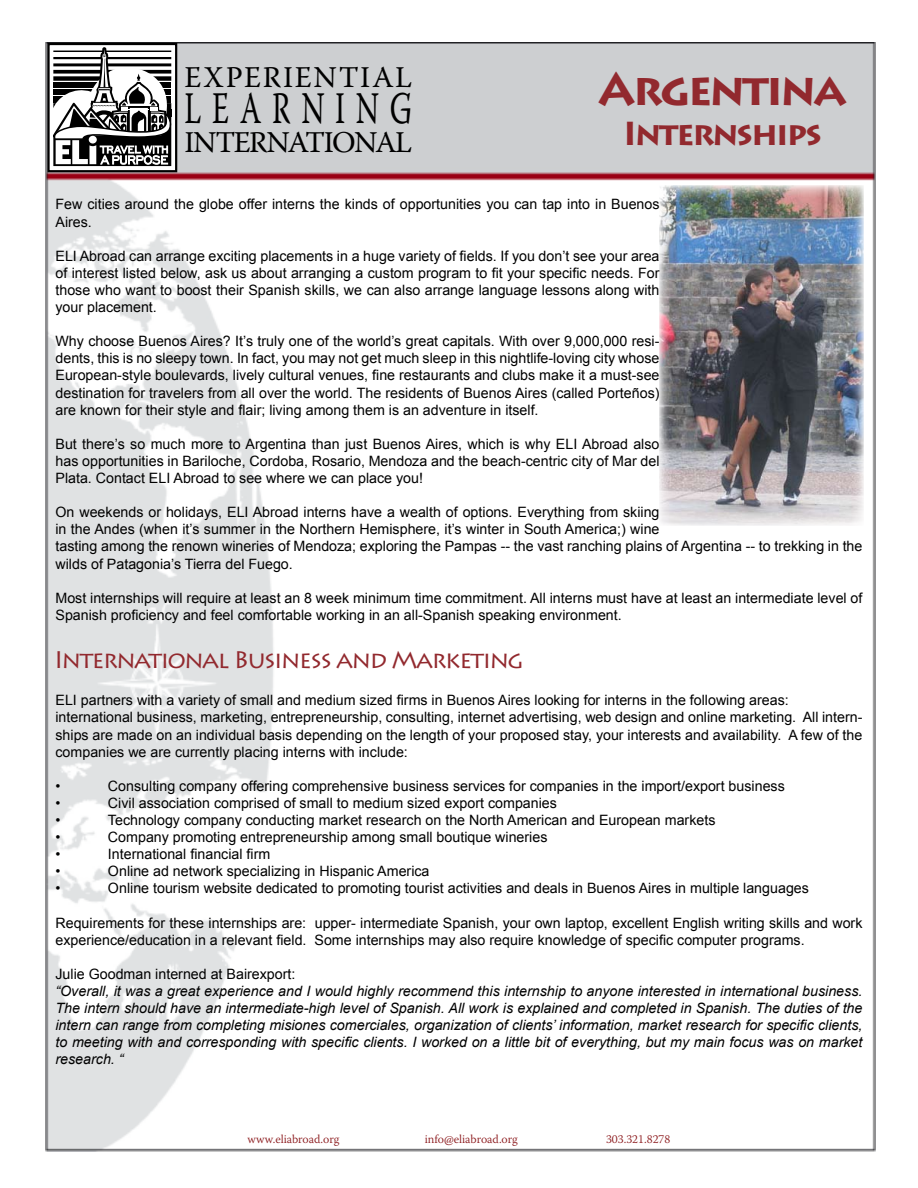
<style>
.page{position:relative;width:918px;height:1188px;background:#fff}
.page>*{position:absolute;margin:0;border:0;box-sizing:border-box;transform-origin:0 0}
.t1{font:700 45px "Lithos Pro";letter-spacing:-.06em;color:#92292e}
.t2{font:45px "Warnock Pro";letter-spacing:.355em;color:#000;scale:.67 1}
.t3{font:700 33px "Lithos Pro";letter-spacing:-.06em;color:#92292e}
.t4{font:30px "Warnock Pro";letter-spacing:-.055em;color:#000}
.t5{font:30px "Warnock Pro";letter-spacing:.055em;color:#000}
.t6{font:24px "Lithos Pro";letter-spacing:-.06em;color:#92292e}
.t7{font:14.25px/17.1px "Arial";color:#000}
.t8{font:italic 14.25px/17.1px "Arial";color:#000;text-align:justify}
.t9{font:300 12px "Warnock Pro";color:#8b181b}
</style>
<div class="page">
<img style="left:45px;top:42px;width:831px;height:1110px">
<div style="left:55px;top:55px;width:522px;height:111px;background:#cdcfd1"></div>
<div style="left:54px;top:54px;width:524px;height:113px;border:2px solid #cdcfd1"></div>
<svg style="left:50px;top:46px;width:124px;height:123px"></svg>
<div style="left:47px;top:43px;width:130px;height:129px;border:2px solid #000"></div>
<svg style="left:53px;top:47px;width:118px;height:119px;background:#8a8a8a"></svg>
<img style="left:660px;top:185px;width:204px;height:341px">
<h3 class="t5" style="left:184px;top:59px;width:229px">EXPERIENTIAL</h3>
<h1 class="t2" style="left:184px;top:81px;width:341px">LEARNING</h1>
<h3 class="t4" style="left:184px;top:124px;width:229px">INTERNATIONAL</h3>
<h1 class="t1" style="left:598px;top:63px;width:250px">Argentina</h1>
<h2 class="t3" style="left:623px;top:114px;width:200px">Internships</h2>
<p class="t7" style="left:56px;top:196px;width:606px">Few cities around the globe offer interns the kinds of opportunities you can tap into in Buenos<br>Aires.</p>
<p class="t7" style="left:56px;top:247px;width:606px;text-align:justify">ELI Abroad can arrange exciting placements in a huge variety of fields. If you don’t see your area of interest listed below, ask us about arranging a custom program to fit your specific needs. For those who want to boost their Spanish skills, we can also arrange language lessons along with your placement.</p>
<p class="t7" style="left:56px;top:333px;width:606px;text-align:justify">Why choose Buenos Aires? It’s truly one of the world’s great capitals. With over 9,000,000 resi&shy;dents, this is no sleepy town. In fact, you may not get much sleep in this nightlife-loving city whose European-style boulevards, lively cultural venues, fine restaurants and clubs make it a must-see destination for travelers from all over the world. The residents of Buenos Aires (called Porteños) are known for their style and flair; living among them is an adventure in itself.</p>
<p class="t7" style="left:56px;top:435px;width:606px;text-align:justify">But there’s so much more to Argentina than just Buenos Aires, which is why ELI Abroad also has opportunities in Bariloche, Cordoba, Rosario, Mendoza and the beach-centric city of Mar del Plata. Contact ELI Abroad to see where we can place you!</p>
<p class="t7" style="left:56px;top:504px;width:808px">On weekends or holidays, ELI Abroad interns have a wealth of options. Everything from skiing<br>in the Andes (when it’s summer in the Northern Hemisphere, it’s winter in South America;) wine<br>tasting among the renown wineries of Mendoza; exploring the Pampas -- the vast ranching plains of Argentina -- to trekking in the wilds of Patagonia’s Tierra del Fuego.</p>
<p class="t7" style="left:56px;top:589px;width:808px">Most internships will require at least an 8 week minimum time commitment. All interns must have at least an intermediate level of<br>Spanish proficiency and feel comfortable working in an all-Spanish speaking environment.</p>
<h3 class="t6" style="left:54px;top:646px;width:471px">International Business and Marketing</h3>
<p class="t7" style="left:56px;top:692px;width:808px">ELI partners with a variety of small and medium sized firms in Buenos Aires looking for interns in the following areas: international business, marketing, entrepreneurship, consulting, internet advertising, web design and online marketing. All intern&shy;ships are made on an individual basis depending on the length of your proposed stay, your interests and availability. A few of the companies we are currently placing interns with include:</p>
<p class="t7" style="left:56px;top:777px;width:6px">•</p>
<p class="t7" style="left:108px;top:777px;width:678px">Consulting company offering comprehensive business services for companies in the import/export business</p>
<p class="t7" style="left:56px;top:795px;width:6px">•</p>
<p class="t7" style="left:108px;top:795px;width:451px">Civil association comprised of small to medium sized export companies</p>
<p class="t7" style="left:56px;top:812px;width:6px">•</p>
<p class="t7" style="left:108px;top:812px;width:609px">Technology company conducting market research on the North American and European markets</p>
<p class="t7" style="left:56px;top:829px;width:6px">•</p>
<p class="t7" style="left:108px;top:829px;width:441px">Company promoting entrepreneurship among small boutique wineries</p>
<p class="t7" style="left:56px;top:846px;width:6px">•</p>
<p class="t7" style="left:108px;top:846px;width:164px">International financial firm</p>
<p class="t7" style="left:56px;top:863px;width:6px">•</p>
<p class="t7" style="left:108px;top:863px;width:323px">Online ad network specializing in Hispanic America</p>
<p class="t7" style="left:56px;top:880px;width:6px">•</p>
<p class="t7" style="left:108px;top:880px;width:702px">Online tourism website dedicated to promoting tourist activities and deals in Buenos Aires in multiple languages</p>
<p class="t7" style="left:56px;top:914px;width:808px">Requirements for these internships are: upper- intermediate Spanish, your own laptop, excellent English writing skills and work experience/education in a relevant field. Some internships may also require knowledge of specific computer programs.</p>
<p class="t7" style="left:56px;top:966px;width:241px">Julie Goodman interned at Bairexport:</p>
<p class="t8" style="left:56px;top:983px;width:809px">“Overall, it was a great experience and I would highly recommend this internship to anyone interested in international business.<br>The intern should have an intermediate-high level of Spanish. All work is explained and completed in Spanish. The duties of the intern can range from completing misiones comerciales, organization of clients’ information, market research for specific clients, to meeting with and corresponding with specific clients. I worked on a little bit of everything, but my main focus was on market research. “</p>
<p class="t9" style="left:248px;top:1132px;width:93px">www.eliabroad.org</p>
<p class="t9" style="left:425px;top:1132px;width:95px">info@eliabroad.org</p>
<p class="t9" style="left:606px;top:1132px;width:66px">303.321.8278</p>
</div>
